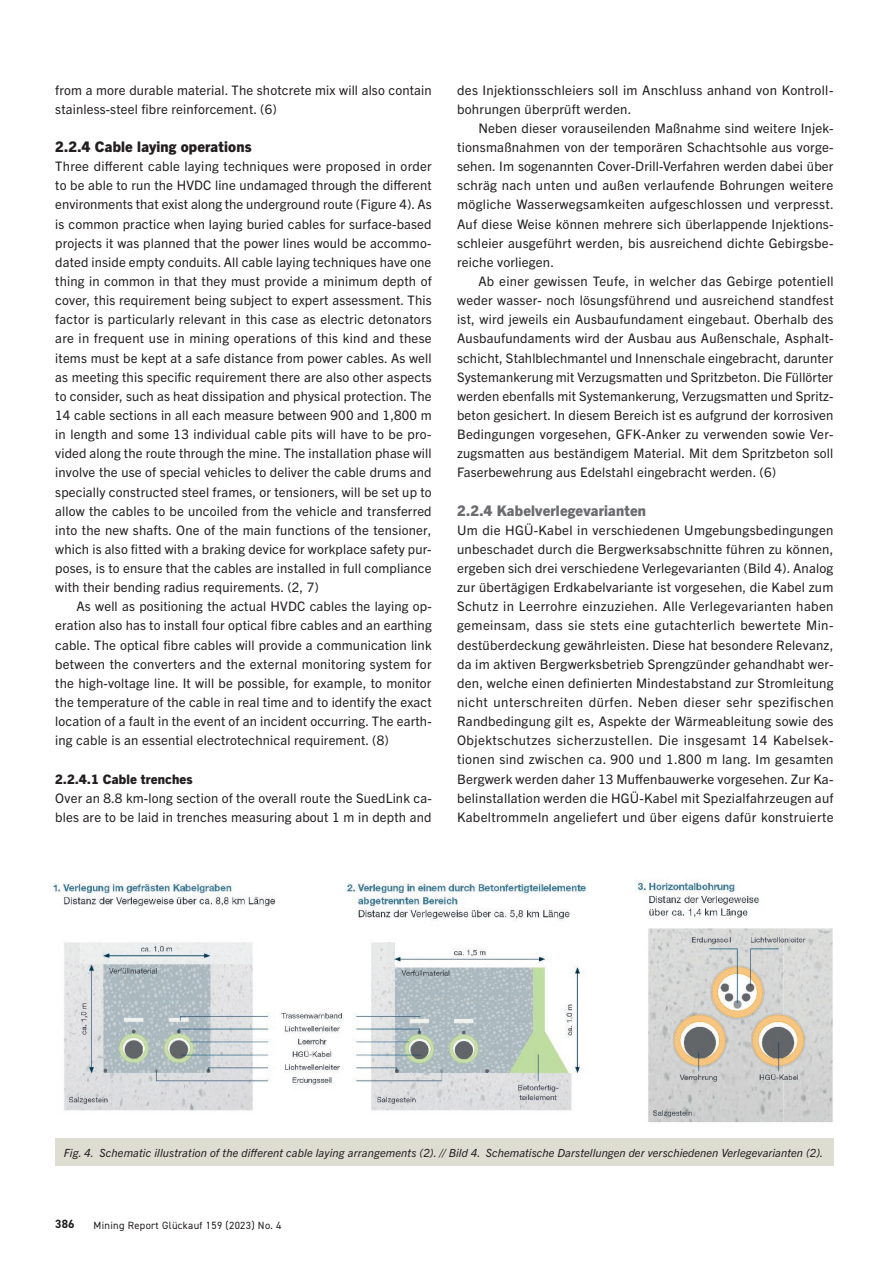
<style>
.page{position:relative;width:893px;height:1263px;background:#fff}
.page>*{position:absolute;margin:0;border:0;box-sizing:border-box;transform-origin:0 0}
.t1{font:800 14.7px "Trade Gothic Next LT Pro";letter-spacing:.01em;color:#231f20}
.t2{font:800 14.7px "Trade Gothic Next LT Pro";letter-spacing:.01em;color:#6c6d70}
.t3{font:13.2px/19.2px "Trade Gothic Next LT Pro";letter-spacing:.01em;color:#231f20;text-align:justify}
.t4{font:800 13.2px "Trade Gothic Next LT Pro";letter-spacing:.01em;color:#231f20}
.t5{font:700 12px "DIN2014";color:#231f20}
.t6{font:italic 11.25px "Trade Gothic Next LT Pro";letter-spacing:.005em;color:#231f20}
.t7{font:10.5px "DIN2014";letter-spacing:.03em;color:#231f20}
</style>
<div class="page">
<img style="left:52px;top:883px;width:535px;height:228px">
<img style="left:636px;top:881px;width:198px;height:271px">
<div style="left:55px;top:1138px;width:778px;height:28px;background:#deddd1"></div>
<p class="t3" style="left:55px;top:79px;width:378px">from a more durable material. The shotcrete mix will also contain stainless-steel fibre reinforcement. (6)</p>
<p class="t1" style="left:55px;top:136px;width:198px">2.2.4 Cable laying operations</p>
<p class="t3" style="left:55px;top:156px;width:378px">Three different cable laying techniques were proposed in order to be able to run the HVDC line undamaged through the different environments that exist along the underground route (Figure 4). As is common practice when laying buried cables for surface-based projects it was planned that the power lines would be accommo&shy;dated inside empty conduits. All cable laying techniques have one thing in common in that they must provide a minimum depth of cover, this requirement being subject to expert assessment. This factor is particularly relevant in this case as electric detonators are in frequent use in mining operations of this kind and these items must be kept at a safe distance from power cables. As well as meeting this specific requirement there are also other aspects to consider, such as heat dissipation and physical protection. The 14 cable sections in all each measure between 900 and 1,800 m in length and some 13 individual cable pits will have to be pro&shy;vided along the route through the mine. The installation phase will involve the use of special vehicles to deliver the cable drums and specially constructed steel frames, or tensioners, will be set up to allow the cables to be uncoiled from the vehicle and transferred into the new shafts. One of the main functions of the tensioner, which is also fitted with a braking device for workplace safety pur&shy;poses, is to ensure that the cables are installed in full compliance with their bending radius requirements. (2, 7)</p>
<p class="t3" style="left:55px;top:596px;width:378px;text-indent:21px">As well as positioning the actual HVDC cables the laying op&shy;eration also has to install four optical fibre cables and an earthing cable. The optical fibre cables will provide a communication link between the converters and the external monitoring system for the high-voltage line. It will be possible, for example, to monitor the temperature of the cable in real time and to identify the exact location of a fault in the event of an incident occurring. The earth&shy;ing cable is an essential electrotechnical requirement. (8)</p>
<p class="t4" style="left:55px;top:770px;width:139px">2.2.4.1 Cable trenches</p>
<p class="t3" style="left:55px;top:787px;width:378px">Over an 8.8 km-long section of the overall route the SuedLink ca&shy;bles are to be laid in trenches measuring about 1 m in depth and</p>
<p class="t3" style="left:457px;top:79px;width:378px">des Injektionsschleiers soll im Anschluss anhand von Kontroll&shy;bohrungen überprüft werden.</p>
<p class="t3" style="left:457px;top:118px;width:378px;text-indent:21px">Neben dieser vorauseilenden Maßnahme sind weitere Injek&shy;tionsmaßnahmen von der temporären Schachtsohle aus vorge&shy;sehen. Im sogenannten Cover-Drill-Verfahren werden dabei über schräg nach unten und außen verlaufende Bohrungen weitere mögliche Wasserwegsamkeiten aufgeschlossen und verpresst.<br>Auf diese Weise können mehrere sich überlappende Injektions&shy;schleier ausgeführt werden, bis ausreichend dichte Gebirgsbe&shy;reiche vorliegen.</p>
<p class="t3" style="left:457px;top:271px;width:378px;text-indent:21px">Ab einer gewissen Teufe, in welcher das Gebirge potentiell weder wasser- noch lösungsführend und ausreichend standfest ist, wird jeweils ein Ausbaufundament eingebaut. Oberhalb des Ausbaufundaments wird der Ausbau aus Außenschale, Asphalt&shy;schicht, Stahlblechmantel und Innenschale eingebracht, darunter Systemankerung mit Verzugsmatten und Spritzbeton. Die Füllörter werden ebenfalls mit Systemankerung, Verzugsmatten und Spritz&shy;beton gesichert. In diesem Bereich ist es aufgrund der korrosiven Bedingungen vorgesehen, GFK-Anker zu verwenden sowie Ver&shy;zugsmatten aus beständigem Material. Mit dem Spritzbeton soll Faserbewehrung aus Edelstahl eingebracht werden. (6)</p>
<p class="t2" style="left:457px;top:500px;width:190px">2.2.4 Kabelverlegevarianten</p>
<p class="t3" style="left:457px;top:519px;width:378px">Um die HGÜ-Kabel in verschiedenen Umgebungsbedingungen unbeschadet durch die Bergwerksabschnitte führen zu können, ergeben sich drei verschiedene Verlegevarianten (Bild 4). Analog zur übertägigen Erdkabelvariante ist vorgesehen, die Kabel zum Schutz in Leerrohre einzuziehen. Alle Verlegevarianten haben gemeinsam, dass sie stets eine gutachterlich bewertete Min&shy;destüberdeckung gewährleisten. Diese hat besondere Relevanz, da im aktiven Bergwerksbetrieb Sprengzünder gehandhabt wer&shy;den, welche einen definierten Mindestabstand zur Stromleitung nicht unterschreiten dürfen. Neben dieser sehr spezifischen Randbedingung gilt es, Aspekte der Wärmeableitung sowie des Objektschutzes sicherzustellen. Die insgesamt 14 Kabelsek&shy;tionen sind zwischen ca. 900 und 1.800 m lang. Im gesamten Bergwerk werden daher 13 Muffenbauwerke vorgesehen. Zur Ka&shy;belinstallation werden die HGÜ-Kabel mit Spezialfahrzeugen auf Kabeltrommeln angeliefert und über eigens dafür konstruierte</p>
<p class="t6" style="left:64px;top:1145px;width:761px">Fig. 4. Schematic illustration of the different cable laying arrangements (2). // Bild 4. Schematische Darstellungen der verschiedenen Verlegevarianten (2).</p>
<p class="t5" style="left:55px;top:1216px;width:21px">386</p>
<p class="t7" style="left:94px;top:1218px;width:189px">Mining Report Glückauf 159 (2023) No. 4</p>
</div>
